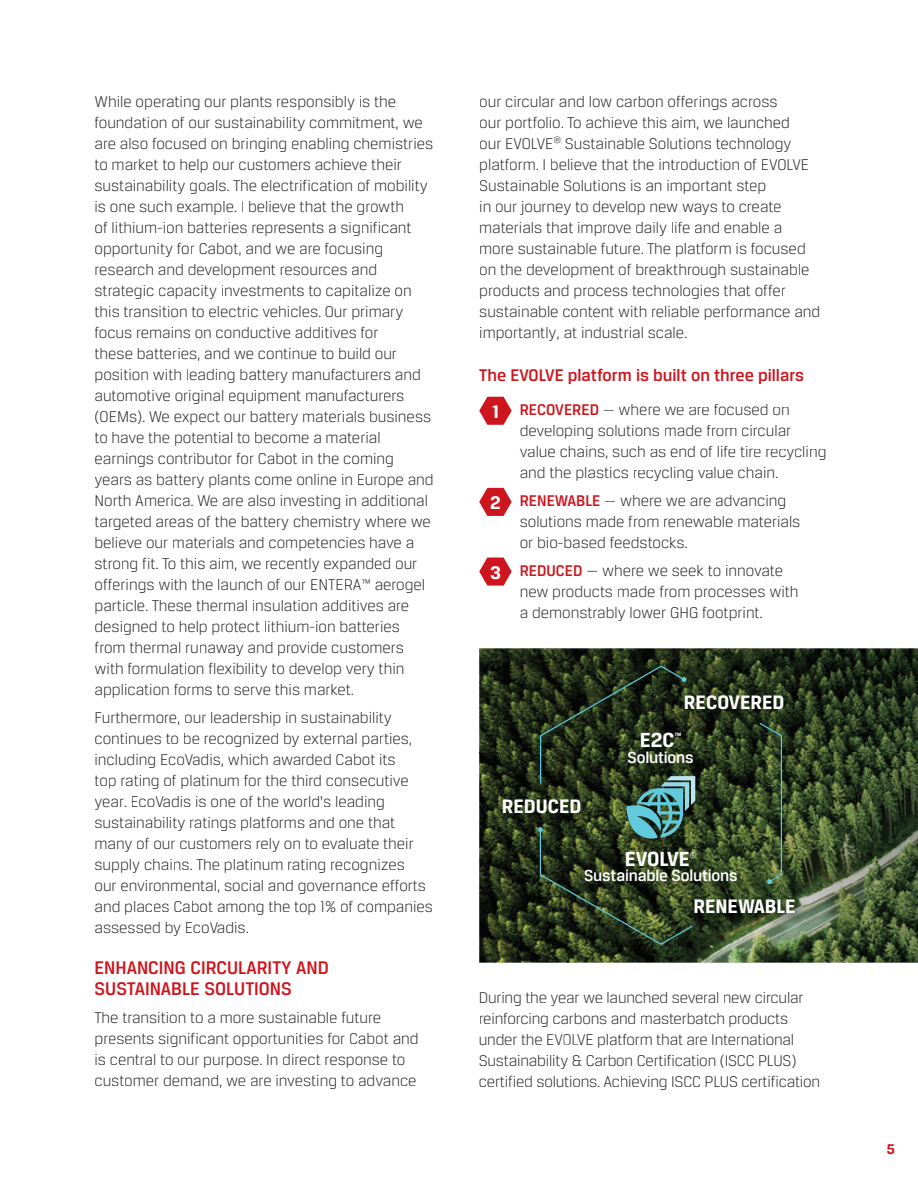
<style>
.page{position:relative;width:918px;height:1188px;background:#fff}
.page>*{position:absolute;margin:0;border:0;box-sizing:border-box;transform-origin:0 0}
.t1{font:700 21.75px "Breuer Text";color:#fff}
.t2{font:700 20.7px "Breuer Text";color:#fff}
.t3{font:500 19.5px/21px "Breuer Text";color:#cd151d}
.t4{font:700 19.5px "Breuer Text";color:#fff}
.t5{font:500 18px "Breuer Text";color:#cd151d}
.t6{font:500 17.1px "Breuer Text";letter-spacing:-.01em;color:#fff}
.t7{font:300 16.5px/21px "Breuer Text";color:#231f20}
.t8{font:700 15px "Breuer Text";color:#cd151d}
.t9{font:300 8.85px "Breuer Text";color:#fff}
.s1{font-weight:500;color:#cd151d}
</style>
<div class="page">
<img style="left:479px;top:648px;width:439px;height:105px">
<img style="left:479px;top:753px;width:88px;height:210px">
<img style="left:743px;top:753px;width:175px;height:210px">
<img style="left:567px;top:957px;width:176px;height:6px">
<img style="left:500px;top:663px;width:306px;height:294px">
<svg style="left:758px;top:722px;width:25px;height:162px;background:#3d5432"></svg>
<svg style="left:538px;top:665px;width:157px;height:281px;background:#2c3c26"></svg>
<svg style="left:479px;top:397px;width:33px;height:28px"></svg>
<svg style="left:479px;top:488px;width:33px;height:28px"></svg>
<svg style="left:479px;top:558px;width:33px;height:28px"></svg>
<p class="t7" style="left:94px;top:92px;width:341px">While operating our plants responsibly is the foundation of our sustainability commitment, we are also focused on bringing enabling chemistries to market to help our customers achieve their sustainability goals. The electrification of mobility is one such example. I believe that the growth<br>of lithium-ion batteries represents a significant opportunity for Cabot, and we are focusing research and development resources and strategic capacity investments to capitalize on this transition to electric vehicles. Our primary focus remains on conductive additives for<br>these batteries, and we continue to build our position with leading battery manufacturers and automotive original equipment manufacturers (OEMs). We expect our battery materials business to have the potential to become a material earnings contributor for Cabot in the coming years as battery plants come online in Europe and North America. We are also investing in additional targeted areas of the battery chemistry where we believe our materials and competencies have a strong fit. To this aim, we recently expanded our offerings with the launch of our ENTERA™ aerogel particle. These thermal insulation additives are designed to help protect lithium-ion batteries from thermal runaway and provide customers with formulation flexibility to develop very thin application forms to serve this market.</p>
<p class="t7" style="left:94px;top:708px;width:340px">Furthermore, our leadership in sustainability continues to be recognized by external parties, including EcoVadis, which awarded Cabot its<br>top rating of platinum for the third consecutive year. EcoVadis is one of the world's leading sustainability ratings platforms and one that many of our customers rely on to evaluate their supply chains. The platinum rating recognizes<br>our environmental, social and governance efforts and places Cabot among the top 1% of companies assessed by EcoVadis.</p>
<p class="t3" style="left:94px;top:959px;width:236px">ENHANCING CIRCULARITY AND<br>SUSTAINABLE SOLUTIONS</p>
<p class="t7" style="left:94px;top:1008px;width:326px">The transition to a more sustainable future presents significant opportunities for Cabot and is central to our purpose. In direct response to customer demand, we are investing to advance</p>
<p class="t7" style="left:479px;top:92px;width:343px">our circular and low carbon offerings across<br>our portfolio. To achieve this aim, we launched<br>our EVOLVE<sup>®</sup> Sustainable Solutions technology platform. I believe that the introduction of EVOLVE Sustainable Solutions is an important step<br>in our journey to develop new ways to create materials that improve daily life and enable a more sustainable future. The platform is focused on the development of breakthrough sustainable products and process technologies that offer sustainable content with reliable performance and importantly, at industrial scale.</p>
<p class="t5" style="left:479px;top:369px;width:326px">The EVOLVE platform is built on three pillars</p>
<p class="t7" style="left:520px;top:401px;width:308px"><span class="s1">RECOVERED</span> — where we are focused on developing solutions made from circular value chains, such as end of life tire recycling and the plastics recycling value chain.</p>
<p class="t7" style="left:520px;top:492px;width:282px"><span class="s1">RENEWABLE</span> — where we are advancing solutions made from renewable materials or bio-based feedstocks.</p>
<p class="t7" style="left:520px;top:561px;width:280px"><span class="s1">REDUCED</span> — where we seek to innovate new products made from processes with a demonstrably lower GHG footprint.</p>
<p class="t4" style="left:492px;top:400px;width:9px">1</p>
<p class="t4" style="left:490px;top:491px;width:12px">2</p>
<p class="t4" style="left:490px;top:561px;width:12px">3</p>
<p class="t2" style="left:684px;top:689px;width:102px">RECOVERED</p>
<p class="t2" style="left:502px;top:794px;width:81px">REDUCED</p>
<h1 class="t1" style="left:640px;top:727px;width:43px">E2C<sup>™</sup></h1>
<p class="t6" style="left:627px;top:751px;width:68px">Solutions</p>
<h1 class="t1" style="left:625px;top:846px;width:66px">EVOLVE</h1>
<p class="t9" style="left:690px;top:852px;width:8px">®</p>
<p class="t6" style="left:584px;top:870px;width:155px">Sustainable Solutions</p>
<p class="t2" style="left:693px;top:894px;width:104px">RENEWABLE</p>
<p class="t7" style="left:479px;top:988px;width:343px">During the year we launched several new circular reinforcing carbons and masterbatch products under the EVOLVE platform that are International Sustainability &amp; Carbon Certification (ISCC PLUS) certified solutions. Achieving ISCC PLUS certification</p>
<p class="t8" style="left:887px;top:1140px;width:10px">5</p>
</div>
